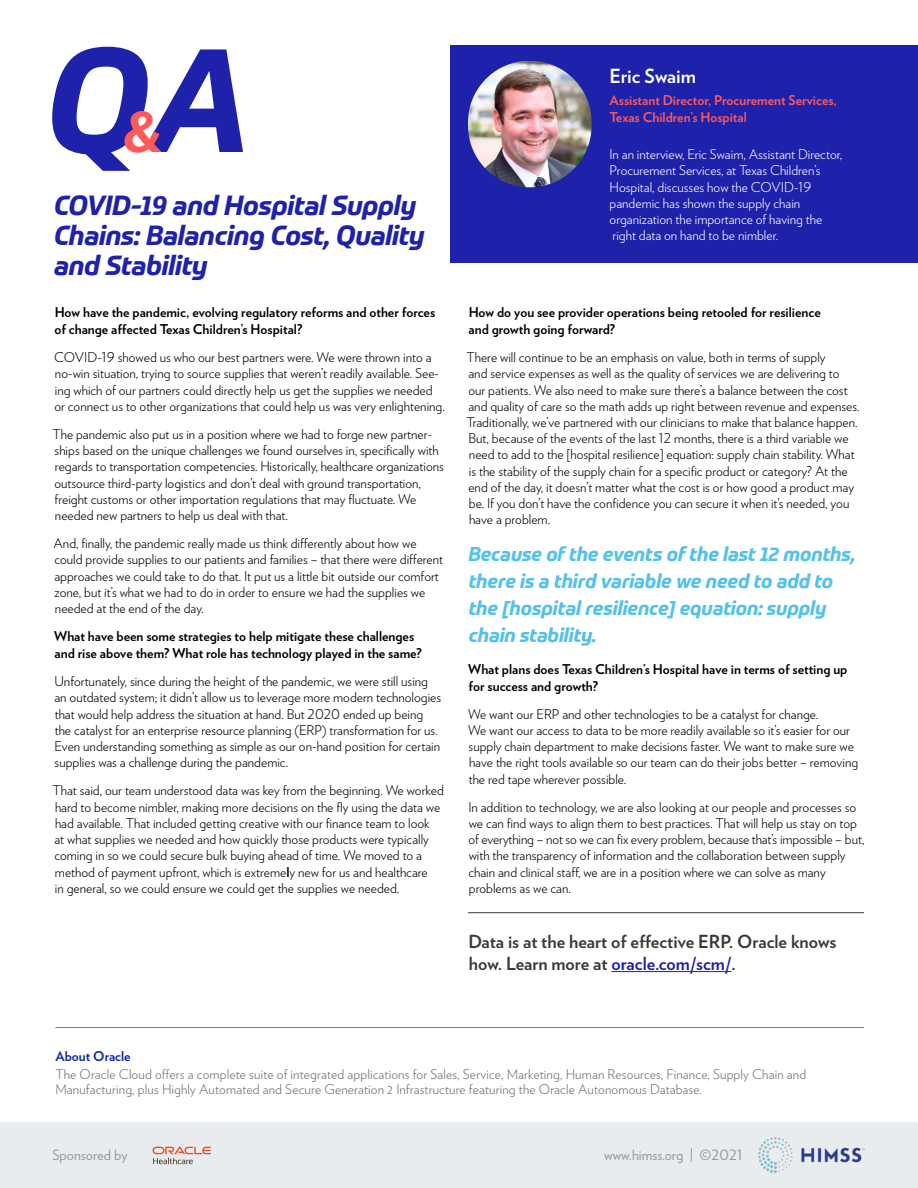
<style>
.page{position:relative;width:918px;height:1188px;background:#fff}
.page>*{position:absolute;margin:0;border:0;box-sizing:border-box;transform-origin:0 0}
.t1{font:italic 700 144px "Prometo";color:#1e22aa}
.t2{font:italic 700 27px/30px "Prometo";letter-spacing:-.01em;color:#1e22aa}
.t3{font:italic 700 19.5px/27px "Prometo";letter-spacing:-.005em;color:#55c1e9}
.t4{font:700 19.5px "Verlag";color:#fff}
.t5{font:700 18px/21.6px "Verlag";color:#3b3936}
.t6{font:14.25px "Verlag";color:#979a9c}
.t7{font:14.25px "Verlag";color:#989a9d}
.t8{font:300 13.5px/16.2px "Verlag";color:#000}
.t9{font:700 13.5px/16.5px "Verlag";color:#000}
.t10{font:300 13.5px/15px "Verlag";letter-spacing:.01em;color:#726f6e}
.t11{font:300 13.5px/16.2px "Verlag";color:#fff}
.t12{font:700 13.5px/17.2px "Verlag";color:#ff5a5a}
.t13{font:700 13.5px "Verlag";color:#0a26aa}
.s1{font-weight:700}
.s2{color:#1e22aa}
</style>
<div class="page">
<div style="left:450px;top:45px;width:468px;height:218px;background:#1e22aa"></div>
<hr style="left:55px;top:1027px;width:809px;height:1px;background:#74777b">
<hr style="left:468px;top:912px;width:396px;height:1px;background:#3b3936">
<hr style="left:611px;top:971px;width:120px;height:1px;background:#1e22aa">
<svg style="left:125px;top:111px;width:37px;height:42px"></svg>
<img style="left:468px;top:61px;width:124px;height:126px">
<div style="left:0;top:1122px;width:918px;height:66px;background:#e9ecee"></div>
<svg style="left:153px;top:1147px;width:58px;height:17px"></svg>
<img style="left:759px;top:1138px;width:105px;height:34px">
<p class="t1" style="left:46px;top:11px;width:208px">QA</p>
<h2 class="t2" style="left:54px;top:190px;width:372px">COVID-19 and Hospital Supply<br>Chains: Balancing Cost, Quality and Stability</h2>
<p class="t9" style="left:55px;top:304px;width:382px">How have the pandemic, evolving regulatory reforms and other forces</p>
<p class="t9" style="left:54px;top:320px;width:249px">of change afected Texas Children’s Hospital?</p>
<p class="t8" style="left:54px;top:348px;width:392px">COVID-19 showed us who our best partners were. We were thrown into a no-win situation, trying to source supplies that weren’t readily available. See&shy;ing which of our partners could directly help us get the supplies we needed or connect us to other organizations that could help us was very enlightening.</p>
<p class="t8" style="left:53px;top:425px;width:381px">The pandemic also put us in a position where we had to forge new partner-</p>
<p class="t8" style="left:55px;top:441px;width:386px">ships based on the unique challenges we found ourselves in, specifcally with</p>
<p class="t8" style="left:54px;top:458px;width:391px">regards to transportation competencies. Historically, healthcare organizations outsource third-party logistics and don’t deal with ground transportation,</p>
<p class="t8" style="left:55px;top:490px;width:363px">freight customs or other importation regulations that may fuctuate. We</p>
<p class="t8" style="left:55px;top:506px;width:235px">needed new partners to help us deal with that.</p>
<p class="t8" style="left:54px;top:534px;width:391px">And, fnally, the pandemic really made us think diferently about how we could provide supplies to our patients and families – that there were diferent approaches we could take to do that. It put us a little bit outside our comfort zone, but it’s what we had to do in order to ensure we had the supplies we needed at the end of the day.</p>
<p class="t9" style="left:54px;top:628px;width:369px">What have been some strategies to help mitigate these challenges and rise above them? What role has technology played in the same?</p>
<p class="t8" style="left:55px;top:672px;width:375px">Unfortunately, since during the height of the pandemic, we were still using</p>
<p class="t8" style="left:54px;top:689px;width:388px">an outdated system; it didn’t allow us to leverage more modern technologies</p>
<p class="t8" style="left:55px;top:705px;width:370px">that would help address the situation at hand. But 2020 ended up being</p>
<p class="t8" style="left:55px;top:721px;width:384px">the catalyst for an enterprise resource planning (ERP) transformation for us.</p>
<p class="t8" style="left:55px;top:737px;width:387px">Even understanding something as simple as our on-hand position for certain</p>
<p class="t8" style="left:55px;top:753px;width:235px">supplies was a challenge during the pandemic.</p>
<p class="t8" style="left:53px;top:782px;width:393px">That said, our team understood data was key from the beginning. We worked</p>
<p class="t8" style="left:55px;top:798px;width:387px">hard to become nimbler, making more decisions on the fy using the data we</p>
<p class="t8" style="left:54px;top:814px;width:377px">had available. That included getting creative with our fnance team to look at what supplies we needed and how quickly those products were typically coming in so we could secure bulk buying ahead of time. We moved to a method of payment upfront, which is extreme<span class="s1">l</span>y new for us and healthcare</p>
<p class="t8" style="left:55px;top:879px;width:346px">in general, so we could ensure we could get the supplies we needed.</p>
<h3 class="t4" style="left:610px;top:61px;width:88px">Eric Swaim</h3>
<p class="t12" style="left:610px;top:91px;width:229px">Assistant Director, Procurement Services,<br>Texas Children’s Hospital</p>
<p class="t11" style="left:610px;top:145px;width:234px">In an interview, Eric Swaim, Assistant Director, Procurement Services, at Texas Children’s Hospital, discusses how the COVID-19 pandemic has shown the supply chain organization the importance of having the</p>
<p class="t11" style="left:613px;top:226px;width:167px">right data on hand to be nimbler.</p>
<p class="t9" style="left:469px;top:304px;width:354px">How do you see provider operations being retooled for resilience</p>
<p class="t9" style="left:469px;top:320px;width:148px">and growth going forward?</p>
<p class="t8" style="left:467px;top:348px;width:361px">There will continue to be an emphasis on value, both in terms of supply</p>
<p class="t8" style="left:468px;top:365px;width:381px">and service expenses as well as the quality of services we are delivering to our patients. We also need to make sure there’s a balance between the cost</p>
<p class="t8" style="left:467px;top:397px;width:394px">and quality of care so the math adds up right between revenue and expenses.<br>Traditionally, we’ve partnered with our clinicians to make that balance happen.<br>But, because of the events of the last 12 months, there is a third variable we need to add to the [hospital resilience] equation: supply chain stability. What is the stability of the supply chain for a specifc product or category? At the end of the day, it doesn’t matter what the cost is or how good a product may be. If you don’t have the confdence you can secure it when it’s needed, you</p>
<p class="t8" style="left:469px;top:510px;width:83px">have a problem.</p>
<h3 class="t3" style="left:469px;top:540px;width:388px">Because of the events of the last 12 months, there is a third variable we need to add to the [hospital resilience] equation: supply chain stability.</h3>
<p class="t9" style="left:468px;top:660px;width:381px">What plans does Texas Children’s Hospital have in terms of setting up for success and growth?</p>
<p class="t8" style="left:468px;top:705px;width:391px">We want our ERP and other technologies to be a catalyst for change.<br>We want our access to data to be more readily available so it’s easier for our supply chain department to make decisions faster. We want to make sure we have the right tools available so our team can do their jobs better – removing the red tape wherever possible.</p>
<p class="t8" style="left:468px;top:798px;width:398px">In addition to technology, we are also looking at our people and processes so we can fnd ways to align them to best practices. That will help us stay on top of everything – not so we can fx every problem, because that’s impossible – but, with the transparency of information and the collaboration between supply chain and clinical staf, we are in a position where we can solve as many problems as we can.</p>
<h4 class="t5" style="left:468px;top:930px;width:370px">Data is at the heart of efective ERP. Oracle knows how. Learn more at <span class="s2">oracle.com/scm/</span>.</h4>
<p class="t13" style="left:55px;top:1046px;width:77px">About Oracle</p>
<p class="t10" style="left:55px;top:1066px;width:752px">The Oracle Cloud ofers a complete suite of integrated applications for Sales, Service, Marketing, Human Resources, Finance, Supply Chain and<br>Manufacturing, plus Highly Automated and Secure Generation 2 Infrastructure featuring the Oracle Autonomous Database.</p>
<p class="t7" style="left:52px;top:1144px;width:77px">Sponsored by</p>
<p class="t6" style="left:604px;top:1144px;width:140px">www.himss.org | ©2021</p>
</div>
